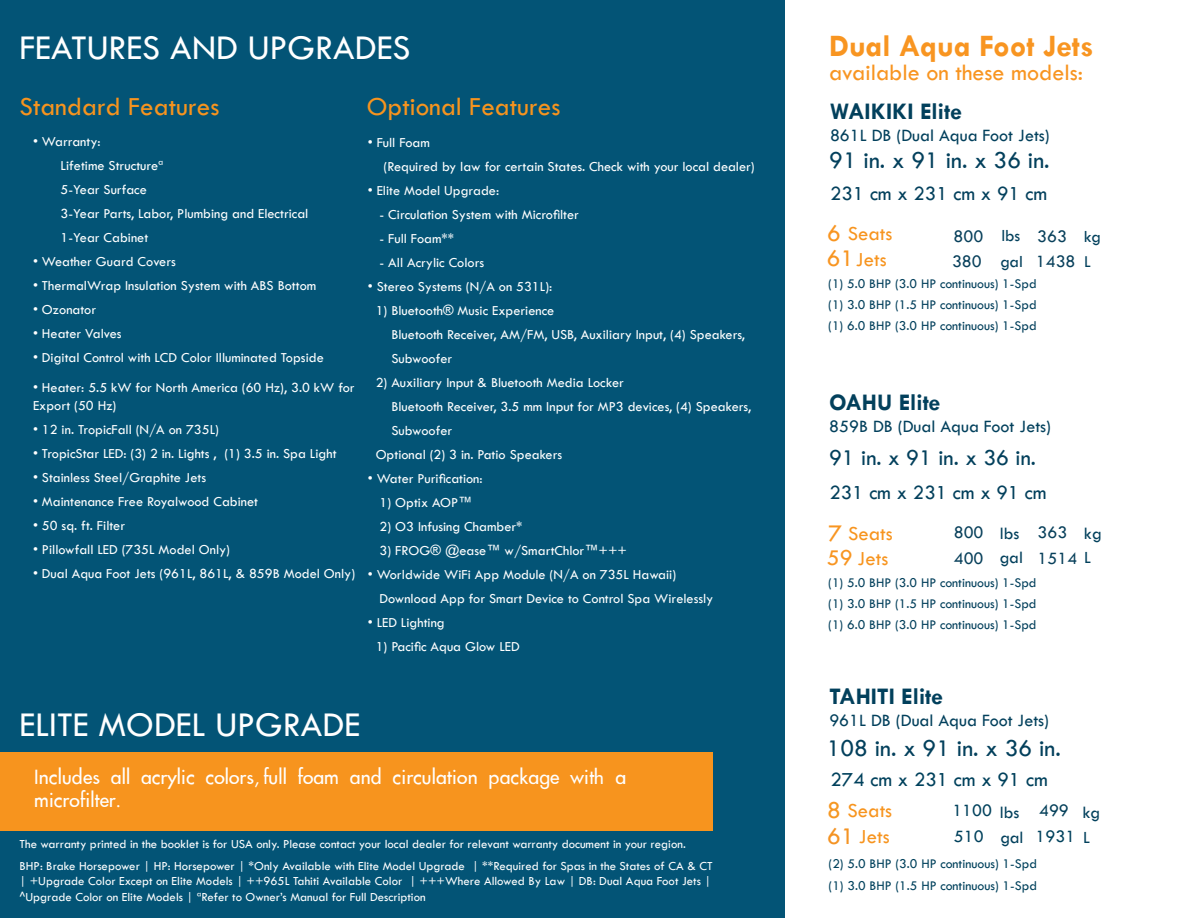
<style>
.page{position:relative;width:1188px;height:918px;background:#fff}
.page>*{position:absolute;margin:0;border:0;box-sizing:border-box;transform-origin:0 0}
.t1{font:36px "Tw Cen";color:#fff}
.t2{font:700 31.5px "Tw Cen";color:#f89521}
.t3{font:27px "Tw Cen";color:#f7941e}
.t4{font:24.9px "Tw Cen";color:#03405c}
.t5{font:24.9px "Tw Cen";color:#f89521}
.t6{font:100 24px/22.5px "Futura";color:#fff}
.t7{font:700 24px "Tw Cen";color:#02405c}
.t8{font:24px "Tw Cen";color:#f89521}
.t9{font:23.4px "Tw Cen";color:#03405c}
.t10{font:23.4px "Tw Cen";color:#f89521}
.t11{font:20.7px "Tw Cen";color:#03405c}
.t12{font:20.7px/24.6px "Tw Cen";color:#f7941e;text-align:center}
.t13{font:20.7px/30.3px "Tw Cen";color:#00415c}
.t14{font:18px "Tw Cen";color:#02405c}
.t15{font:18px "Tw Cen";color:#08405b}
.t16{font:18px "Tw Cen";color:#00415c}
.t17{font:17.7px "Tw Cen";color:#02405c}
.t18{font:17.25px "Tw Cen";color:#02405c}
.t19{font:14.25px/24px "Tw Cen";color:#fff}
.t20{font:13.8px/21px "Tw Cen";color:#03405c;text-align:justify}
.t21{font:13.8px/21.6px "Tw Cen";color:#00415c}
.t22{font:12.75px/15.3px "Tw Cen";color:#fff}
.s1{font-size:24.9px;color:#f89521}
.s2{font-size:17.7px;color:#02405c}
.s3{font-size:24.9px;color:#f59722}
.s4{color:#f7941e}
.s5{font-size:18px;color:#00415c}
.s6{font-size:18px;color:#05405a}
.s7{font-size:24.9px;color:#f49323}
</style>
<div class="page">
<div style="left:0;top:0;width:784px;height:918px;background:#035476"></div>
<div style="left:0;top:752px;width:713px;height:78px;background:#f7941e"></div>
<h1 class="t1" style="left:20px;top:26px;width:392px">FEATURES AND UPGRADES</h1>
<h3 class="t3" style="left:367px;top:90px;width:195px">Optional Features</h3>
<p class="t19" style="left:61px;top:130px;width:249px;text-indent:-28px">• Warranty:<br>Lifetime Structureª<br>5-Year Surface<br>3-Year Parts, Labor, Plumbing and Electrical<br>1-Year Cabinet</p>
<p class="t19" style="left:33px;top:250px;width:144px">• Weather Guard Covers</p>
<p class="t19" style="left:33px;top:274px;width:285px">• ThermalWrap Insulation System with ABS Bottom</p>
<p class="t19" style="left:33px;top:298px;width:65px">• Ozonator</p>
<p class="t19" style="left:33px;top:322px;width:90px">• Heater Valves</p>
<p class="t19" style="left:33px;top:346px;width:292px">• Digital Control with LCD Color Illuminated Topside</p>
<p class="t19" style="left:33px;top:379px;width:323px;line-height:18px">• Heater: 5.5 kW for North America (60 Hz), 3.0 kW for<br>Export (50 Hz)</p>
<p class="t19" style="left:33px;top:418px;width:188px">• 12 in. TropicFall (N/A on 735L)</p>
<p class="t19" style="left:33px;top:442px;width:305px">• TropicStar LED: (3) 2 in. Lights , (1) 3.5 in. Spa Light</p>
<p class="t19" style="left:33px;top:466px;width:175px">• Stainless Steel/Graphite Jets</p>
<p class="t19" style="left:33px;top:490px;width:227px">• Maintenance Free Royalwood Cabinet</p>
<p class="t19" style="left:33px;top:514px;width:94px">• 50 sq. ft. Filter</p>
<p class="t19" style="left:33px;top:538px;width:199px">• Pillowfall LED (735L Model Only)</p>
<p class="t19" style="left:33px;top:562px;width:324px">• Dual Aqua Foot Jets (961L, 861L, &amp; 859B Model Only)</p>
<h3 class="t3" style="left:20px;top:90px;width:201px">Standard Features</h3>
<p class="t19" style="left:384px;top:131px;width:373px;text-indent:-16px">• Full Foam<br>(Required by law for certain States. Check with your local dealer)</p>
<p class="t19" style="left:368px;top:178px;width:133px">• Elite Model Upgrade:</p>
<p class="t19" style="left:380px;top:202px;width:201px">- Circulation System with Microfilter</p>
<p class="t19" style="left:380px;top:226px;width:76px">- Full Foam**</p>
<p class="t19" style="left:380px;top:250px;width:106px">- All Acrylic Colors</p>
<p class="t19" style="left:368px;top:274px;width:186px">• Stereo Systems (N/A on 531L):</p>
<p class="t19" style="left:391px;top:298px;width:355px;text-indent:-16px">1) Bluetooth® Music Experience<br>Bluetooth Receiver, AM/FM, USB, Auxiliary Input, (4) Speakers,<br>Subwoofer</p>
<p class="t19" style="left:376px;top:370px;width:250px">2) Auxiliary Input &amp; Bluetooth Media Locker</p>
<p class="t19" style="left:391px;top:394px;width:361px">Bluetooth Receiver, 3.5 mm Input for MP3 devices, (4) Speakers,</p>
<p class="t19" style="left:391px;top:418px;width:62px">Subwoofer</p>
<p class="t19" style="left:376px;top:442px;width:188px">Optional (2) 3 in. Patio Speakers</p>
<p class="t19" style="left:368px;top:466px;width:116px">• Water Purification:</p>
<p class="t19" style="left:380px;top:490px;width:94px">1) Optix AOP™</p>
<p class="t19" style="left:380px;top:514px;width:144px">2) O3 Infusing Chamber*</p>
<p class="t19" style="left:380px;top:538px;width:249px">3) FROG® @ease™ w/SmartChlor™+++</p>
<p class="t19" style="left:380px;top:562px;width:335px;text-indent:-12px">• Worldwide WiFi App Module (N/A on 735L Hawaii)<br>Download App for Smart Device to Control Spa Wirelessly</p>
<p class="t19" style="left:368px;top:610px;width:78px">• LED Lighting</p>
<p class="t19" style="left:376px;top:634px;width:146px">1) Pacific Aqua Glow LED</p>
<h1 class="t1" style="left:20px;top:703px;width:342px">ELITE MODEL UPGRADE</h1>
<h3 class="t6" style="left:34px;top:767px;width:593px">Includes all acrylic colors, full foam and circulation package with a microfilter.</h3>
<p class="t22" style="left:20px;top:836px;width:668px">The warranty printed in the booklet is for USA only. Please contact your local dealer for relevant warranty document in your region.</p>
<p class="t22" style="left:20px;top:858px;width:695px">BHP: Brake Horsepower | HP: Horsepower | *Only Available with Elite Model Upgrade | **Required for Spas in the States of CA &amp; CT | +Upgrade Color Except on Elite Models | ++965L Tahiti Available Color | +++Where Allowed By Law | DB: Dual Aqua Foot Jets | ^Upgrade Color on Elite Models | ªRefer to Owner’s Manual for Full Description</p>
<h2 class="t2" style="left:829px;top:27px;width:266px">Dual Aqua Foot Jets</h2>
<h3 class="t8" style="left:829px;top:58px;width:255px">available on these models:</h3>
<h3 class="t7" style="left:830px;top:97px;width:133px">WAIKIKI Elite</h3>
<p class="t14" style="left:830px;top:124px;width:221px">861L DB (Dual Aqua Foot Jets)</p>
<h3 class="t4" style="left:829px;top:145px;width:222px">91 in. x 91 in. x 36 in.</h3>
<h3 class="t11" style="left:830px;top:181px;width:219px">231 cm x 231 cm x 91 cm</h3>
<h3 class="t12" style="left:827px;top:221px;width:67px"><span class="s1">6</span> Seats</h3>
<p class="t18" style="left:1001px;top:225px;width:21px">lbs</p>
<p class="t18" style="left:1084px;top:226px;width:19px">kg</p>
<p class="t15" style="left:954px;top:225px;width:31px">800</p>
<p class="t15" style="left:1037px;top:225px;width:31px">363</p>
<p class="t15" style="left:952px;top:250px;width:31px">380</p>
<p class="t15" style="left:1036px;top:250px;width:41px">1438</p>
<p class="t20" style="left:828px;top:274px;width:210px">(1) 5.0 BHP (3.0 HP continuous) 1-Spd (1) 3.0 BHP (1.5 HP continuous) 1-Spd (1) 6.0 BHP (3.0 HP continuous) 1-Spd</p>
<h3 class="t5" style="left:827px;top:243px;width:29px">61</h3>
<h3 class="t12" style="left:856px;top:247px;width:32px">Jets</h3>
<p class="t18" style="left:1000px;top:251px;width:24px">gal</p>
<p class="t18" style="left:1084px;top:252px;width:8px">L</p>
<h3 class="t7" style="left:829px;top:388px;width:113px">OAHU Elite</h3>
<p class="t14" style="left:829px;top:415px;width:223px">859B DB (Dual Aqua Foot Jets)</p>
<h3 class="t9" style="left:829px;top:443px;width:209px">91 in. x 91 in. x 36 in.</h3>
<h3 class="t11" style="left:829px;top:480px;width:219px">231 cm x 231 cm x 91 cm</h3>
<p class="t15" style="left:954px;top:521px;width:31px">800</p>
<p class="t15" style="left:1038px;top:521px;width:31px">363</p>
<p class="t15" style="left:954px;top:547px;width:31px">400</p>
<p class="t15" style="left:1038px;top:547px;width:55px">1514 <span class="s2">L</span></p>
<p class="t20" style="left:828px;top:572px;width:210px">(1) 5.0 BHP (3.0 HP continuous) 1-Spd (1) 3.0 BHP (1.5 HP continuous) 1-Spd (1) 6.0 BHP (3.0 HP continuous) 1-Spd</p>
<h3 class="t5" style="left:829px;top:518px;width:15px">7</h3>
<h3 class="t12" style="left:848px;top:521px;width:46px">Seats<br>Jets</h3>
<p class="t17" style="left:1000px;top:523px;width:21px">lbs</p>
<p class="t17" style="left:1084px;top:523px;width:19px">kg</p>
<h3 class="t10" style="left:827px;top:543px;width:27px">59</h3>
<p class="t17" style="left:1000px;top:547px;width:25px">gal</p>
<h3 class="t7" style="left:829px;top:682px;width:115px">TAHITI Elite</h3>
<p class="t14" style="left:829px;top:709px;width:221px">961L DB (Dual Aqua Foot Jets)</p>
<h3 class="t4" style="left:827px;top:733px;width:236px">108 in. x 91 in. x 36 in.</h3>
<h3 class="t13" style="left:827px;top:765px;width:222px">274 cm x 231 cm x 91 cm<br><span class="s3">8</span> <span class="s4">Seats</span></h3>
<p class="t17" style="left:952px;top:801px;width:150px"><span class="s5">1100</span> lbs <span class="s6">499</span> kg</p>
<h3 class="t12" style="left:827px;top:825px;width:64px"><span class="s7">61</span> Jets</h3>
<p class="t16" style="left:954px;top:825px;width:138px">510 <span class="s2">gal</span> 1931 <span class="s2">L</span></p>
<p class="t21" style="left:829px;top:853px;width:210px">(2) 5.0 BHP (3.0 HP continuous) 1-Spd (1) 3.0 BHP (1.5 HP continuous) 1-Spd</p>
</div>
